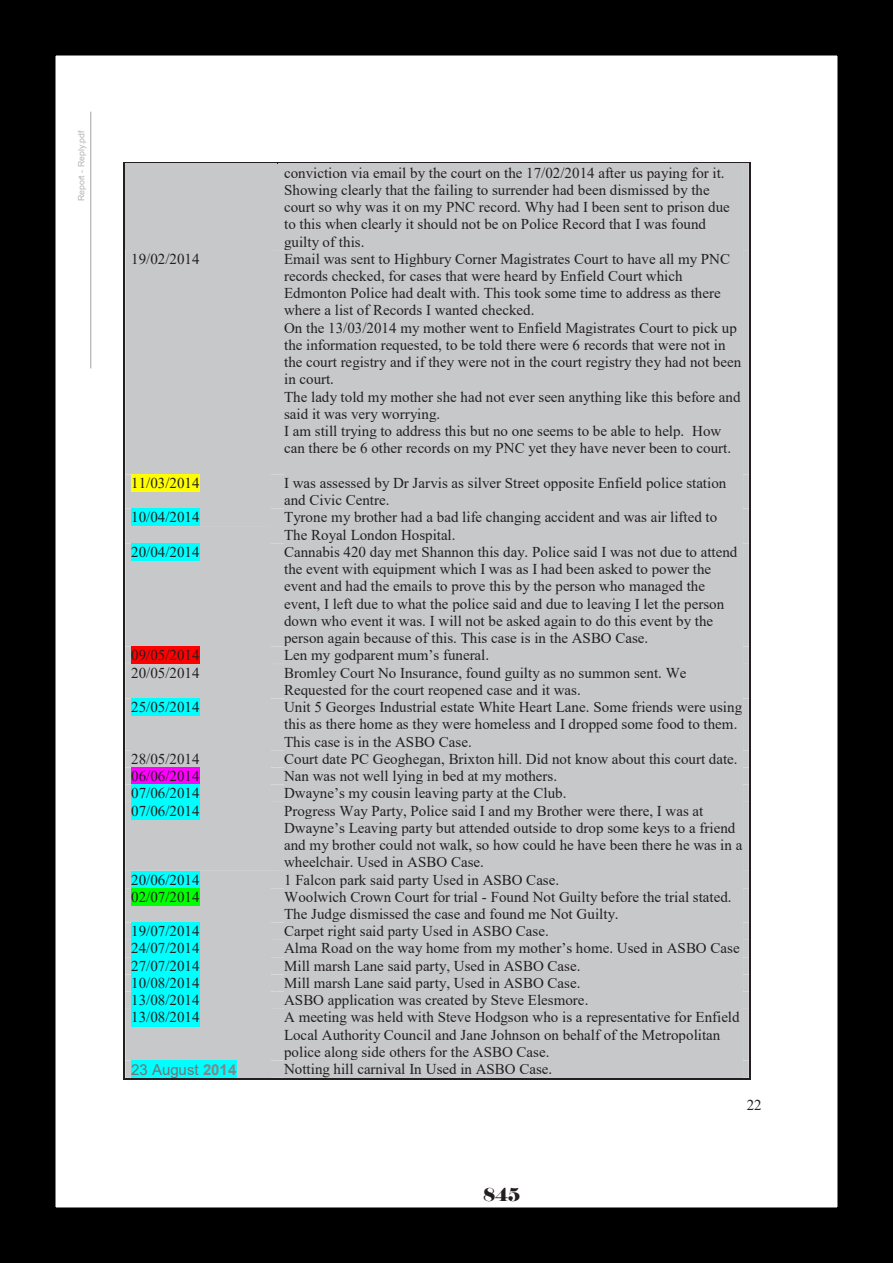
<style>
.page{position:relative;width:893px;height:1263px;background:#fff}
.page>*{position:absolute;margin:0;border:0;box-sizing:border-box;transform-origin:0 0}
.t1{font:18px "Elephant";color:#231f20}
.t2{font:15px/17.2px "Times New Roman";color:#231f20}
.t3{font:15px "Arial";color:#727477}
.t4{font:8.7px "Arial";color:rgb(0 0 0/.3)}
.s1{font-weight:700;color:#838588}
</style>
<div class="page">
<div style="left:124px;top:162px;width:626px;height:917px;background:#c7c8ca"></div>
<hr style="left:90px;top:112px;width:1px;height:256px;background:#bcbcbc">
<div style="left:0;top:0;width:893px;height:1263px;border:56px solid #000"></div>
<p class="t4" style="left:75px;top:201px;width:73px;rotate:-90deg">Report - Reply.pdf</p>
<p class="t2" style="left:284px;top:163px;width:447px">conviction via email by the court on the 17/02/2014 after us paying for it.<br>Showing clearly that the failing to surrender had been dismissed by the court so why was it on my PNC record. Why had I been sent to prison due to this when clearly it should not be on Police Record that I was found guilty of this.</p>
<p class="t2" style="left:131px;top:249px;width:70px">19/02/2014</p>
<p class="t2" style="left:284px;top:249px;width:459px">Email was sent to Highbury Corner Magistrates Court to have all my PNC records checked, for cases that were heard by Enfield Court which Edmonton Police had dealt with. This took some time to address as there where a list of Records I wanted checked.<br>On the 13/03/2014 my mother went to Enfield Magistrates Court to pick up the information requested, to be told there were 6 records that were not in the court registry and if they were not in the court registry they had not been in court.<br>The lady told my mother she had not ever seen anything like this before and said it was very worrying.<br>I am still trying to address this but no one seems to be able to help. How can there be 6 other records on my PNC yet they have never been to court.</p>
<p class="t2" style="left:131px;top:474px;width:70px">11/03/2014</p>
<p class="t2" style="left:284px;top:474px;width:444px">I was assessed by Dr Jarvis as silver Street opposite Enfield police station and Civic Centre.</p>
<p class="t2" style="left:131px;top:508px;width:70px">10/04/2014</p>
<p class="t2" style="left:284px;top:508px;width:435px">Tyrone my brother had a bad life changing accident and was air lifted to<br>The Royal London Hospital.</p>
<p class="t2" style="left:131px;top:543px;width:70px">20/04/2014</p>
<p class="t2" style="left:284px;top:543px;width:455px">Cannabis 420 day met Shannon this day. Police said I was not due to attend the event with equipment which I was as I had been asked to power the event and had the emails to prove this by the person who managed the event, I left due to what the police said and due to leaving I let the person down who event it was. I will not be asked again to do this event by the person again because of this. This case is in the ASBO Case.</p>
<p class="t2" style="left:131px;top:646px;width:70px">09/05/2014</p>
<p class="t2" style="left:284px;top:646px;width:207px">Len my godparent mum’ s funeral.</p>
<p class="t2" style="left:131px;top:663px;width:70px">20/05/2014</p>
<p class="t2" style="left:284px;top:663px;width:404px">Bromley Court No Insurance, found guilty as no summon sent. We<br>Requested for the court reopened case and it was.</p>
<p class="t2" style="left:131px;top:698px;width:70px">25/05/2014</p>
<p class="t2" style="left:284px;top:698px;width:459px">Unit 5 Georges Industrial estate White Heart Lane. Some friends were using this as there home as they were homeless and I dropped some food to them.<br>This case is in the ASBO Case.</p>
<p class="t2" style="left:131px;top:750px;width:70px">28/05/2014</p>
<p class="t2" style="left:284px;top:750px;width:455px">Court date PC Geoghegan, Brixton hill. Did not know about this court date.</p>
<p class="t2" style="left:131px;top:767px;width:70px">06/06/2014</p>
<p class="t2" style="left:284px;top:767px;width:275px">Nan was not well lying in bed at my mothers.</p>
<p class="t2" style="left:131px;top:784px;width:70px">07/06/2014</p>
<p class="t2" style="left:284px;top:784px;width:284px">Dwayne’ s my cousin leaving party at the Club.</p>
<p class="t2" style="left:131px;top:801px;width:70px">07/06/2014</p>
<p class="t2" style="left:284px;top:801px;width:460px">Progress Way Party, Police said I and my Brother were there, I was at Dwayne’ s Leaving party but attended outside to drop some keys to a friend and my brother could not walk, so how could he have been there he was in a wheelchair. Used in ASBO Case.</p>
<p class="t2" style="left:131px;top:870px;width:70px">20/06/2014</p>
<p class="t2" style="left:284px;top:870px;width:277px">1 Falcon park said party Used in ASBO Case.</p>
<p class="t2" style="left:131px;top:888px;width:70px">02/07/2014</p>
<p class="t2" style="left:284px;top:888px;width:449px">Woolwich Crown Court for trial - Found Not Guilty before the trial stated.<br>The Judge dismissed the case and found me Not Guilty.</p>
<p class="t2" style="left:131px;top:922px;width:70px">19/07/2014</p>
<p class="t2" style="left:284px;top:922px;width:266px">Carpet right said party Used in ASBO Case.</p>
<p class="t2" style="left:131px;top:939px;width:70px">24/07/2014</p>
<p class="t2" style="left:284px;top:939px;width:457px">Alma Road on the way home from my mother’ s home. Used in ASBO Case</p>
<p class="t2" style="left:131px;top:956px;width:70px">27/07/2014</p>
<p class="t2" style="left:284px;top:956px;width:298px">Mill marsh Lane said party, Used in ASBO Case.</p>
<p class="t2" style="left:131px;top:974px;width:70px">10/08/2014</p>
<p class="t2" style="left:284px;top:974px;width:298px">Mill marsh Lane said party, Used in ASBO Case.</p>
<p class="t2" style="left:131px;top:991px;width:70px">13/08/2014</p>
<p class="t2" style="left:284px;top:991px;width:306px">ASBO application was created by Steve Elesmore.</p>
<p class="t2" style="left:131px;top:1008px;width:70px">13/08/2014</p>
<p class="t2" style="left:284px;top:1008px;width:457px">A meeting was held with Steve Hodgson who is a representative for Enfield<br>Local Authority Council and Jane Johnson on behalf of the Metropolitan police along side others for the ASBO Case.</p>
<p class="t3" style="left:131px;top:1059px;width:107px">23 August <span class="s1">2014</span></p>
<p class="t2" style="left:284px;top:1060px;width:270px">Notting hill carnival In Used in ASBO Case.</p>
<p class="t1" style="left:483px;top:1183px;width:39px">845</p>
<p class="t2" style="left:747px;top:1095px;width:16px">22</p>
</div>
